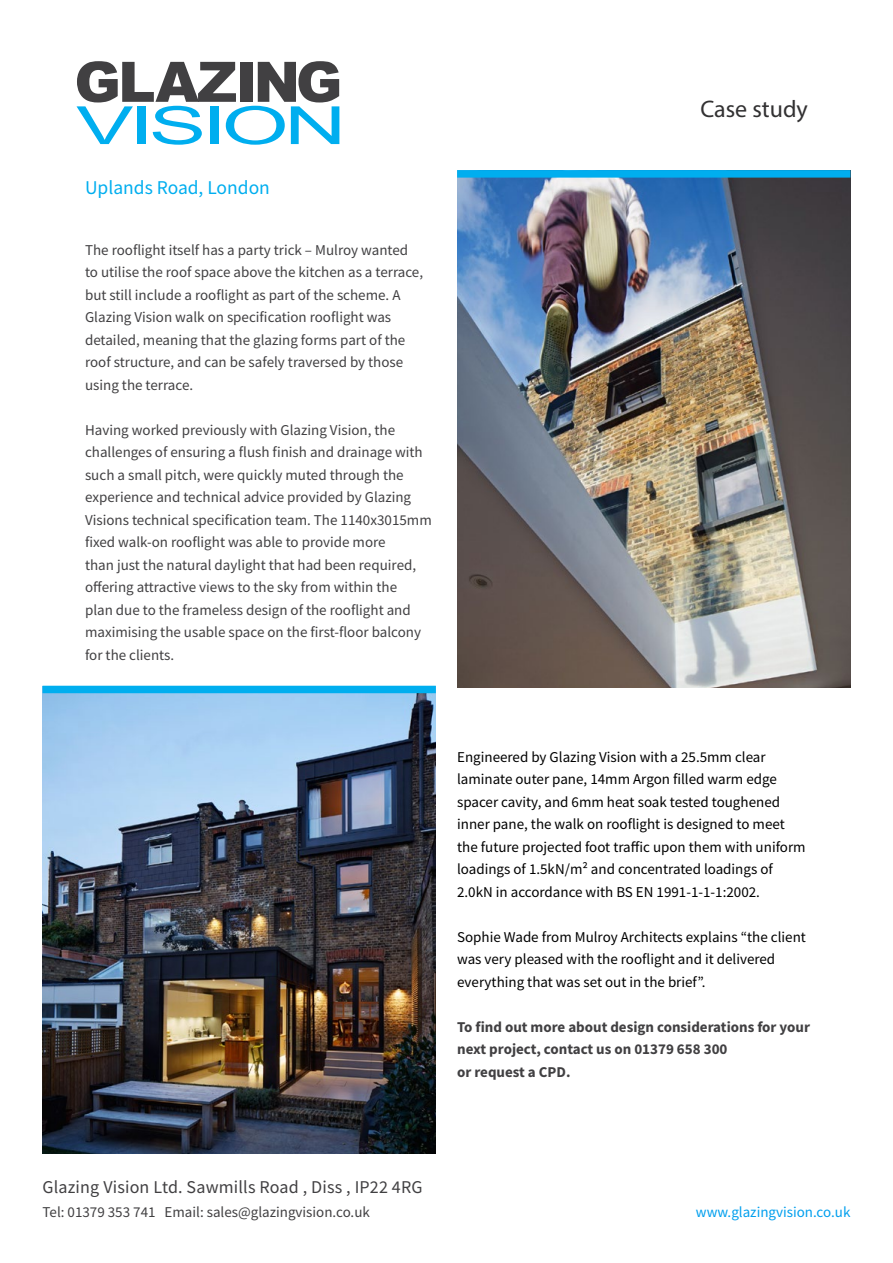
<style>
.page{position:relative;width:893px;height:1263px;background:#fff}
.page>*{position:absolute;margin:0;border:0;box-sizing:border-box;transform-origin:0 0}
.t1{font:24px "Myriad Pro";color:#323132}
.t2{font:19.5px "Source Sans Pro";color:#00aeef}
.t3{font:18px "Source Sans Pro";letter-spacing:.01em;color:#414042}
.t4{font:15px/22.5px "Source Sans Pro";color:#414042}
.t5{font:15px/22.5px "Source Sans Pro";color:#000}
.t6{font:700 15px/22.5px "Source Sans Pro";color:#414042}
.t7{font:15px "Source Sans Pro";color:#009fee}
</style>
<div class="page">
<img style="left:457px;top:178px;width:393px;height:510px">
<svg style="left:77px;top:61px;width:262px;height:84px"></svg>
<div style="left:457px;top:170px;width:393px;height:8px;background:#00aeef"></div>
<img style="left:43px;top:693px;width:393px;height:460px">
<div style="left:43px;top:686px;width:393px;height:7px;background:#00aeef"></div>
<h2 class="t2" style="left:85px;top:175px;width:186px">Uplands Road, London</h2>
<p class="t4" style="left:85px;top:239px;width:340px">The rooflight itself has a party trick – Mulroy wanted to utilise the roof space above the kitchen as a terrace, but still include a rooflight as part of the scheme. A Glazing Vision walk on specification rooflight was detailed, meaning that the glazing forms part of the roof structure, and can be safely traversed by those using the terrace.</p>
<p class="t4" style="left:85px;top:419px;width:348px">Having worked previously with Glazing Vision, the challenges of ensuring a flush finish and drainage with such a small pitch, were quickly muted through the experience and technical advice provided by Glazing Visions technical specification team. The 1140x3015mm fixed walk-on rooflight was able to provide more<br>than just the natural daylight that had been required, offering attractive views to the sky from within the<br>plan due to the frameless design of the rooflight and maximising the usable space on the first-floor balcony for the clients.</p>
<h1 class="t1" style="left:700px;top:94px;width:109px">Case study</h1>
<p class="t5" style="left:457px;top:745px;width:350px">Engineered by Glazing Vision with a 25.5mm clear laminate outer pane, 14mm Argon filled warm edge spacer cavity, and 6mm heat soak tested toughened inner pane, the walk on rooflight is designed to meet the future projected foot traffic upon them with uniform loadings of 1.5kN/m² and concentrated loadings of 2.0kN in accordance with BS EN 1991-1-1-1:2002.</p>
<p class="t5" style="left:457px;top:925px;width:350px">Sophie Wade from Mulroy Architects explains “the client was very pleased with the rooflight and it delivered everything that was set out in the brief”.</p>
<p class="t6" style="left:457px;top:1015px;width:354px">To find out more about design considerations for your next project, contact us on 01379 658 300<br>or request a CPD.</p>
<p class="t3" style="left:43px;top:1175px;width:382px">Glazing Vision Ltd. Sawmills Road , Diss , IP22 4RG</p>
<p class="t4" style="left:43px;top:1200px;width:329px">Tel: 01379 353 741 Email: sales@glazingvision.co.uk</p>
<p class="t7" style="left:696px;top:1202px;width:156px">www.glazingvision.co.uk</p>
</div>
